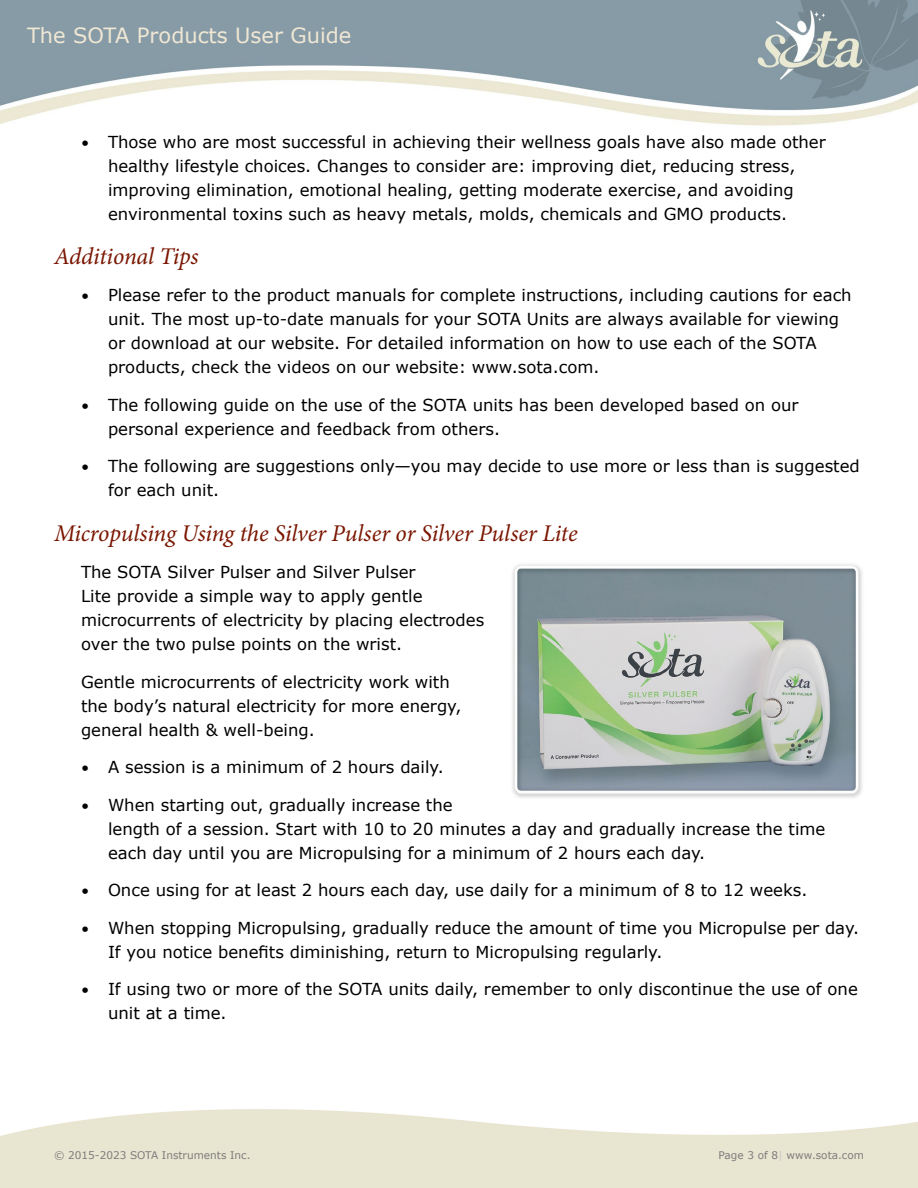
<style>
.page{position:relative;width:918px;height:1188px;background:#fff}
.page>*{position:absolute;margin:0;border:0;box-sizing:border-box;transform-origin:0 0}
.t1{font:italic 24px "Minion Pro";letter-spacing:-.01em;color:#7a1600}
.t2{font:21px "Verdana";color:#f0e7d4}
.t3{font:16.5px/24px "Verdana";color:#000}
.t4{font:10.5px "Verdana";color:#7d7c7b}
.s1{font-size:15px}
.s2{color:#cbcaca}
</style>
<div class="page">
<img style="left:0;top:0;width:918px;height:126px">
<img style="left:512px;top:564px;width:350px;height:234px">
<p class="t2" style="left:27px;top:22px;width:326px">The SOTA Products User Guide</p>
<p class="t3" style="left:108px;top:129px;width:719px;text-indent:-27px"><span class="s1">•</span> Those who are most successful in achieving their wellness goals have also made other healthy lifestyle choices. Changes to consider are: improving diet, reducing stress, improving elimination, emotional healing, getting moderate exercise, and avoiding environmental toxins such as heavy metals, molds, chemicals and GMO products.</p>
<h1 class="t1" style="left:54px;top:240px;width:146px">Additional Tips</h1>
<p class="t3" style="left:108px;top:283px;width:745px;text-indent:-27px"><span class="s1">•</span> Please refer to the product manuals for complete instructions, including cautions for each unit. The most up-to-date manuals for your SOTA Units are always available for viewing or download at our website. For detailed information on how to use each of the SOTA products, check the videos on our website: www.sota.com.</p>
<p class="t3" style="left:108px;top:392px;width:692px;text-indent:-27px"><span class="s1">•</span> The following guide on the use of the SOTA units has been developed based on our personal experience and feedback from others.</p>
<p class="t3" style="left:108px;top:454px;width:753px;text-indent:-27px"><span class="s1">•</span> The following are suggestions only—you may decide to use more or less than is suggested for each unit.</p>
<h1 class="t1" style="left:54px;top:517px;width:525px">Micropulsing Using the Silver Pulser or Silver Pulser Lite</h1>
<p class="t3" style="left:81px;top:560px;width:405px">The SOTA Silver Pulser and Silver Pulser<br>Lite provide a simple way to apply gentle microcurrents of electricity by placing electrodes over the two pulse points on the wrist.</p>
<p class="t3" style="left:81px;top:669px;width:382px">Gentle microcurrents of electricity work with the body’s natural electricity for more energy, general health &amp; well-being.</p>
<p class="t3" style="left:81px;top:755px;width:364px"><span class="s1">•</span> A session is a minimum of 2 hours daily.</p>
<p class="t3" style="left:108px;top:792px;width:719px;text-indent:-27px"><span class="s1">•</span> When starting out, gradually increase the<br>length of a session. Start with 10 to 20 minutes a day and gradually increase the time each day until you are Micropulsing for a minimum of 2 hours each day.</p>
<p class="t3" style="left:81px;top:878px;width:728px"><span class="s1">•</span> Once using for at least 2 hours each day, use daily for a minimum of 8 to 12 weeks.</p>
<p class="t3" style="left:108px;top:915px;width:753px;text-indent:-27px"><span class="s1">•</span> When stopping Micropulsing, gradually reduce the amount of time you Micropulse per day.<br>If you notice benefits diminishing, return to Micropulsing regularly.</p>
<p class="t3" style="left:108px;top:977px;width:751px;text-indent:-27px"><span class="s1">•</span> If using two or more of the SOTA units daily, remember to only discontinue the use of one unit at a time.</p>
<p class="t4" style="left:54px;top:1149px;width:198px">© 2015-2023 SOTA Instruments Inc.</p>
<p class="t4" style="left:718px;top:1149px;width:147px">Page 3 of 8<span class="s2">|</span> www.sota.com</p>
</div>
